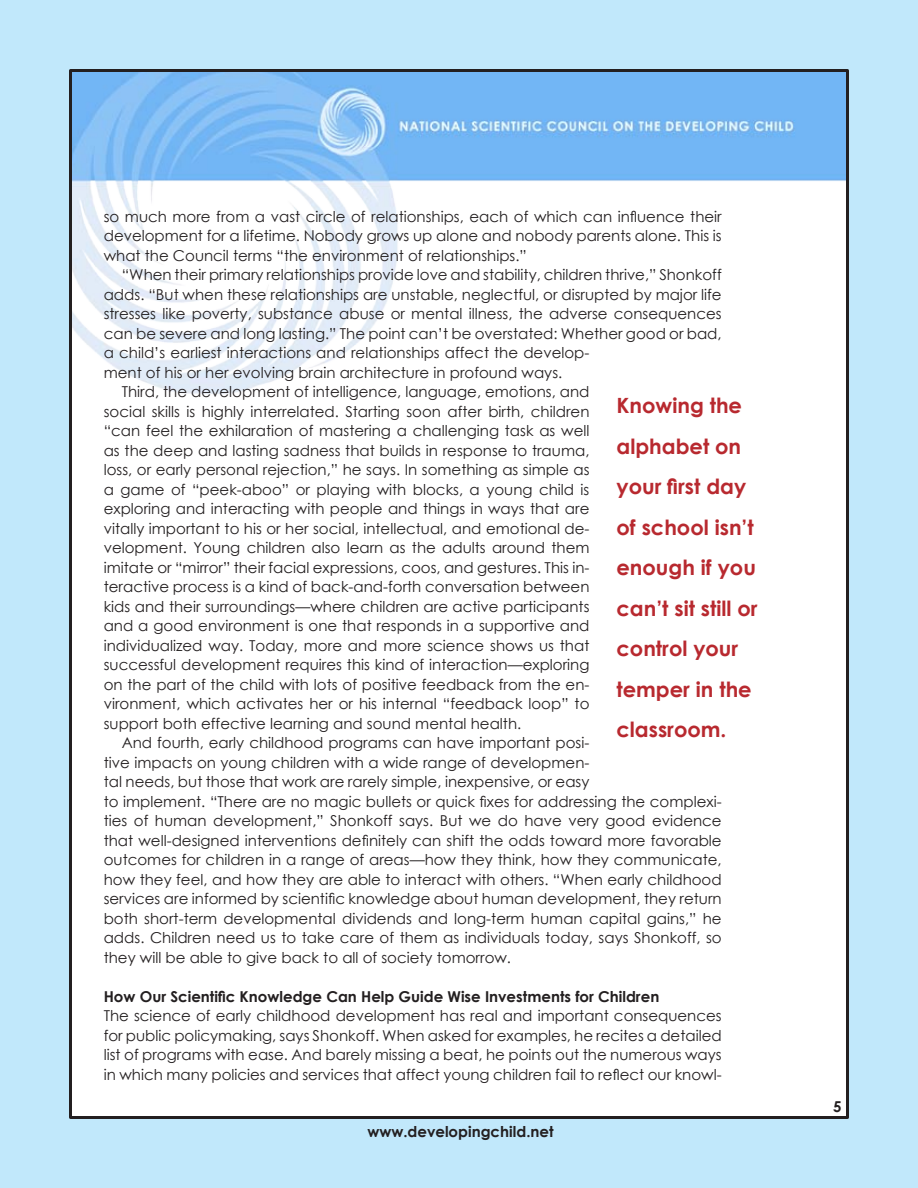
<style>
.page{position:relative;width:918px;height:1188px;background:#c1e8fb}
.page>*{position:absolute;margin:0;border:0;box-sizing:border-box;transform-origin:0 0}
.t1{font:700 21px/40.5px "Century Gothic";color:#b8292f}
.t2{font:15px/19.5px "Century Gothic";color:#231f20;text-align:justify}
.t3{font:700 15px "Century Gothic";color:#231f20}
</style>
<div class="page">
<div style="left:70px;top:70px;width:778px;height:1048px;background:#fff"></div>
<img style="left:73px;top:73px;width:772px;height:321px">
<p class="t2" style="left:104px;top:206px;width:620px">so much more from a vast circle of relationships, each of which can influence their development for a lifetime. Nobody grows up alone and nobody parents alone. This is what the Council terms “the environment of relationships.”</p>
<p class="t2" style="left:122px;top:265px;width:602px">“When their primary relationships provide love and stability, children thrive,” Shonkoff</p>
<p class="t2" style="left:104px;top:284px;width:619px">adds. “But when these relationships are unstable, neglectful, or disrupted by major life</p>
<p class="t2" style="left:104px;top:304px;width:619px">stresses like poverty, substance abuse or mental illness, the adverse consequences</p>
<p class="t2" style="left:104px;top:323px;width:619px">can be severe and long lasting.” The point can’t be overstated: Whether good or bad,</p>
<p class="t2" style="left:104px;top:343px;width:487px">a child’s earliest interactions and relationships affect the develop-</p>
<p class="t2" style="left:104px;top:362px;width:460px">ment of his or her evolving brain architecture in profound ways.</p>
<p class="t2" style="left:122px;top:382px;width:469px">Third, the development of intelligence, language, emotions, and</p>
<p class="t2" style="left:104px;top:401px;width:487px">social skills is highly interrelated. Starting soon after birth, children</p>
<p class="t2" style="left:104px;top:421px;width:487px">“can feel the exhilaration of mastering a challenging task as well</p>
<p class="t2" style="left:104px;top:440px;width:487px">as the deep and lasting sadness that builds in response to trauma,</p>
<p class="t2" style="left:104px;top:460px;width:487px">loss, or early personal rejection,” he says. In something as simple as</p>
<p class="t2" style="left:104px;top:479px;width:487px">a game of “peek-aboo” or playing with blocks, a young child is</p>
<p class="t2" style="left:104px;top:499px;width:487px">exploring and interacting with people and things in ways that are</p>
<p class="t2" style="left:104px;top:518px;width:487px">vitally important to his or her social, intellectual, and emotional de-</p>
<p class="t2" style="left:104px;top:538px;width:487px">velopment. Young children also learn as the adults around them</p>
<p class="t2" style="left:104px;top:557px;width:487px">imitate or “mirror” their facial expressions, coos, and gestures. This in-</p>
<p class="t2" style="left:104px;top:577px;width:487px">teractive process is a kind of back-and-forth conversation between</p>
<p class="t2" style="left:104px;top:596px;width:487px">kids and their surroundings—where children are active participants</p>
<p class="t2" style="left:104px;top:616px;width:487px">and a good environment is one that responds in a supportive and</p>
<p class="t2" style="left:104px;top:635px;width:487px">individualized way. Today, more and more science shows us that</p>
<p class="t2" style="left:104px;top:655px;width:487px">successful development requires this kind of interaction—exploring</p>
<p class="t2" style="left:104px;top:674px;width:487px">on the part of the child with lots of positive feedback from the en-</p>
<p class="t2" style="left:104px;top:694px;width:487px">vironment, which activates her or his internal “feedback loop” to</p>
<p class="t2" style="left:104px;top:713px;width:419px">support both effective learning and sound mental health.</p>
<p class="t2" style="left:122px;top:733px;width:469px">And fourth, early childhood programs can have important posi-</p>
<p class="t2" style="left:104px;top:752px;width:487px">tive impacts on young children with a wide range of developmen-</p>
<p class="t2" style="left:104px;top:772px;width:487px">tal needs, but those that work are rarely simple, inexpensive, or easy</p>
<p class="t2" style="left:104px;top:791px;width:619px">to implement. “There are no magic bullets or quick fixes for addressing the complexi-</p>
<p class="t2" style="left:104px;top:811px;width:620px">ties of human development,” Shonkoff says. But we do have very good evidence</p>
<p class="t2" style="left:104px;top:830px;width:619px">that well-designed interventions definitely can shift the odds toward more favorable</p>
<p class="t2" style="left:104px;top:850px;width:620px">outcomes for children in a range of areas—how they think, how they communicate,</p>
<p class="t2" style="left:104px;top:869px;width:620px">how they feel, and how they are able to interact with others. “When early childhood</p>
<p class="t2" style="left:104px;top:889px;width:619px">services are informed by scientific knowledge about human development, they return</p>
<p class="t2" style="left:104px;top:908px;width:619px">both short-term developmental dividends and long-term human capital gains,” he</p>
<p class="t2" style="left:104px;top:928px;width:619px">adds. Children need us to take care of them as individuals today, says Shonkoff, so</p>
<p class="t2" style="left:104px;top:947px;width:409px">they will be able to give back to all of society tomorrow.</p>
<p class="t3" style="left:104px;top:985px;width:557px">How Our Scientific Knowledge Can Help Guide Wise Investments for Children</p>
<p class="t2" style="left:104px;top:1006px;width:620px">The science of early childhood development has real and important consequences for public policymaking, says Shonkoff. When asked for examples, he recites a detailed list of programs with ease. And barely missing a beat, he points out the numerous ways in which many policies and services that affect young children fail to reflect our knowl-</p>
<h1 class="t1" style="left:616px;top:385px;width:143px">Knowing the alphabet on your first day of school isn’t enough if you can’t sit still or control your temper in the classroom.</h1>
<p class="t3" style="left:367px;top:1121px;width:188px">www.developingchild.net</p>
</div>
